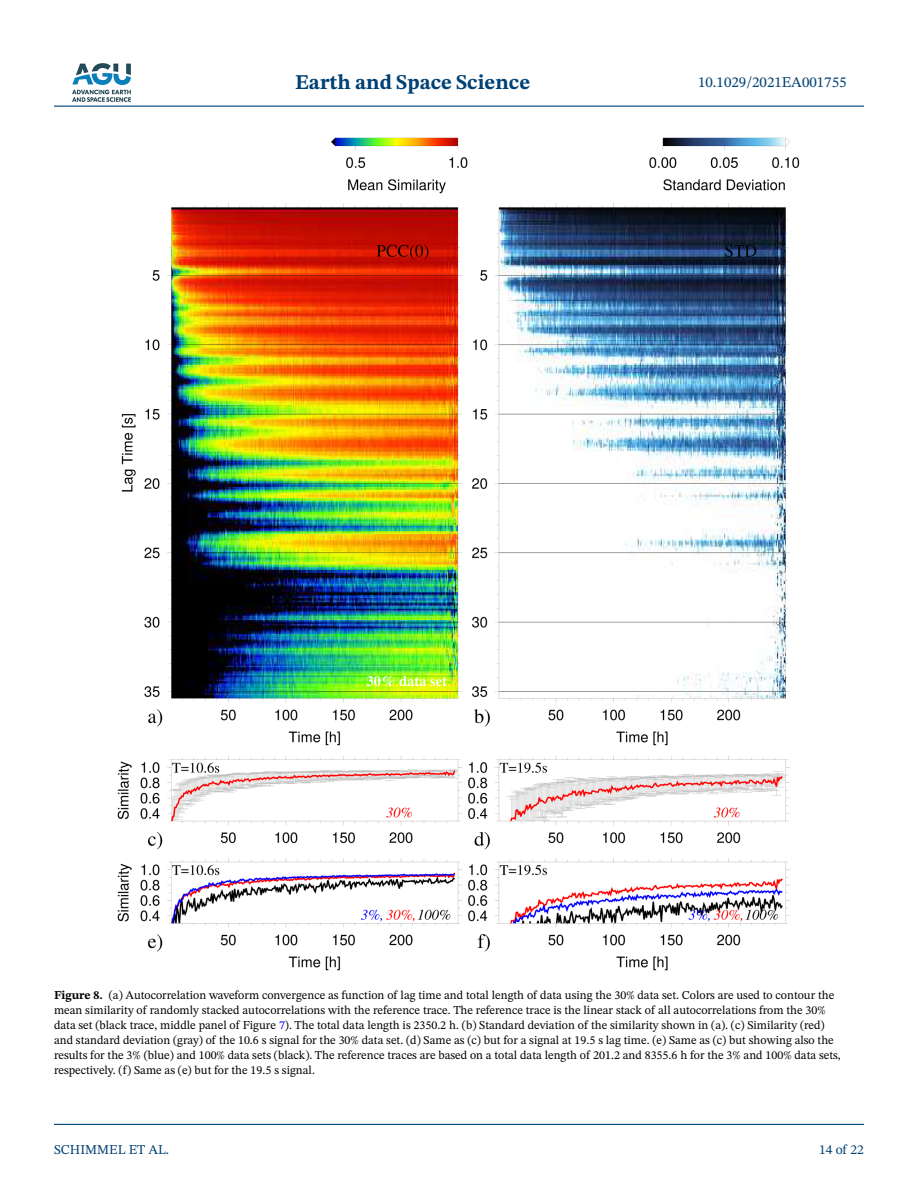
<style>
.page{position:relative;width:918px;height:1188px;background:#fff}
.page>*{position:absolute;margin:0;border:0;box-sizing:border-box;transform-origin:0 0}
.t1{font:700 21px "STIX Two Text";color:#004174}
.t2{font:15px "STIX Two Text";color:#004174}
.t3{font:13.5px "STIX Two Text";color:#004174}
.t4{font:12px/15px "STIX Two Text";color:#000}
.s1{font-weight:700}
.s2{color:#00f}
</style>
<div class="page">
<hr style="left:54px;top:106px;width:810px;height:1px;background:#004174">
<hr style="left:54px;top:1124px;width:810px;height:1px;background:#004174">
<img style="left:72px;top:63px;width:59px;height:39px">
<img style="left:117px;top:137px;width:682px;height:834px">
<h1 class="t1" style="left:295px;top:67px;width:237px">Earth and Space Science</h1>
<p class="t2" style="left:698px;top:72px;width:150px">10.1029/2021EA001755</p>
<p class="t4" style="left:54px;top:988px;width:788px"><span class="s1">Figure 8.</span> (a) Autocorrelation waveform convergence as function of lag time and total length of data using the 30% data set. Colors are used to contour the mean similarity of randomly stacked autocorrelations with the reference trace. The reference trace is the linear stack of all autocorrelations from the 30% data set (black trace, middle panel of Figure <span class="s2">7</span>). The total data length is 2350.2 h. (b) Standard deviation of the similarity shown in (a). (c) Similarity (red) and standard deviation (gray) of the 10.6 s signal for the 30% data set. (d) Same as (c) but for a signal at 19.5 s lag time. (e) Same as (c) but showing also the results for the 3% (blue) and 100% data sets (black). The reference traces are based on a total data length of 201.2 and 8355.6 h for the 3% and 100% data sets, respectively. (f) Same as (e) but for the 19.5 s signal.</p>
<p class="t3" style="left:54px;top:1140px;width:117px">SCHIMMEL ET AL.</p>
<p class="t3" style="left:819px;top:1140px;width:46px">14 of 22</p>
</div>
